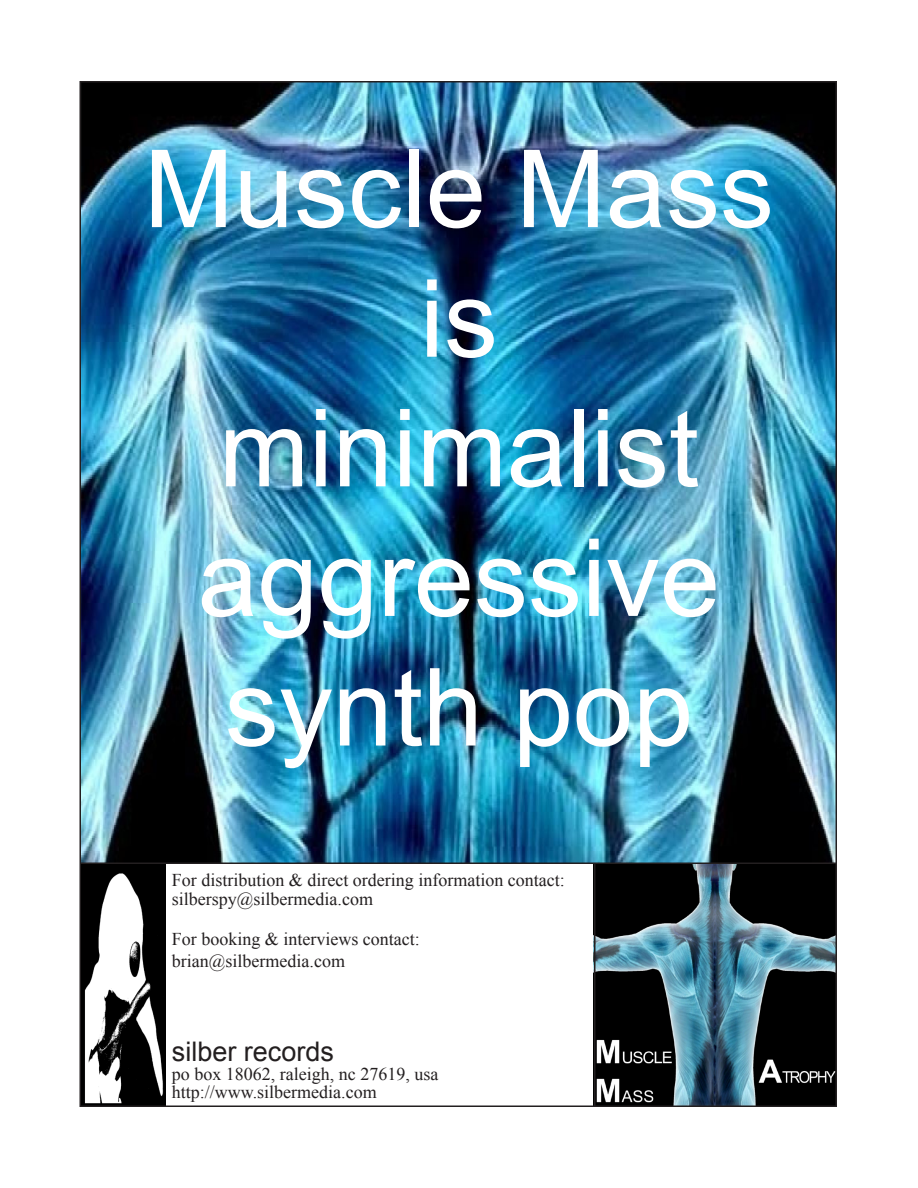
<style>
.page{position:relative;width:918px;height:1188px;background:#fff}
.page>*{position:absolute;margin:0;border:0;box-sizing:border-box;transform-origin:0 0}
.t1{font:108px "Arial";color:#fff}
.t2{font:27px "Arial";color:#231f20}
.t3{font:18px "Times New Roman";color:#231f20}
</style>
<div class="page">
<img style="left:81px;top:82px;width:755px;height:780px">
<img style="left:596px;top:864px;width:240px;height:242px">
<img style="left:81px;top:864px;width:85px;height:242px">
<hr style="left:81px;top:81px;width:756px;height:1px;background:#231f20">
<hr style="left:836px;top:81px;width:1px;height:1026px;background:#231f20">
<hr style="left:81px;top:1106px;width:756px;height:1px;background:#231f20">
<hr style="left:80px;top:81px;width:1px;height:1026px;background:#231f20">
<hr style="left:81px;top:862px;width:756px;height:2px;background:#231f20">
<hr style="left:594px;top:864px;width:2px;height:243px;background:#231f20">
<p class="t1" style="left:144px;top:118px;width:632px">Muscle Mass</p>
<p class="t1" style="left:420px;top:248px;width:79px">is</p>
<p class="t1" style="left:219px;top:378px;width:481px">minimalist</p>
<p class="t1" style="left:198px;top:507px;width:524px">aggressive</p>
<p class="t1" style="left:225px;top:637px;width:470px">synth pop</p>
<p class="t3" style="left:172px;top:868px;width:394px">For distribution &amp; direct ordering information contact:</p>
<p class="t3" style="left:172px;top:887px;width:203px">silberspy@silbermedia.com</p>
<p class="t3" style="left:172px;top:927px;width:249px">For booking &amp; interviews contact:</p>
<p class="t3" style="left:172px;top:949px;width:175px">brian@silbermedia.com</p>
<p class="t2" style="left:172px;top:1034px;width:164px">silber records</p>
<p class="t3" style="left:172px;top:1061px;width:268px">po box 18062, raleigh, nc 27619, usa</p>
<p class="t3" style="left:172px;top:1080px;width:206px">http://www.silbermedia.com</p>
</div>
